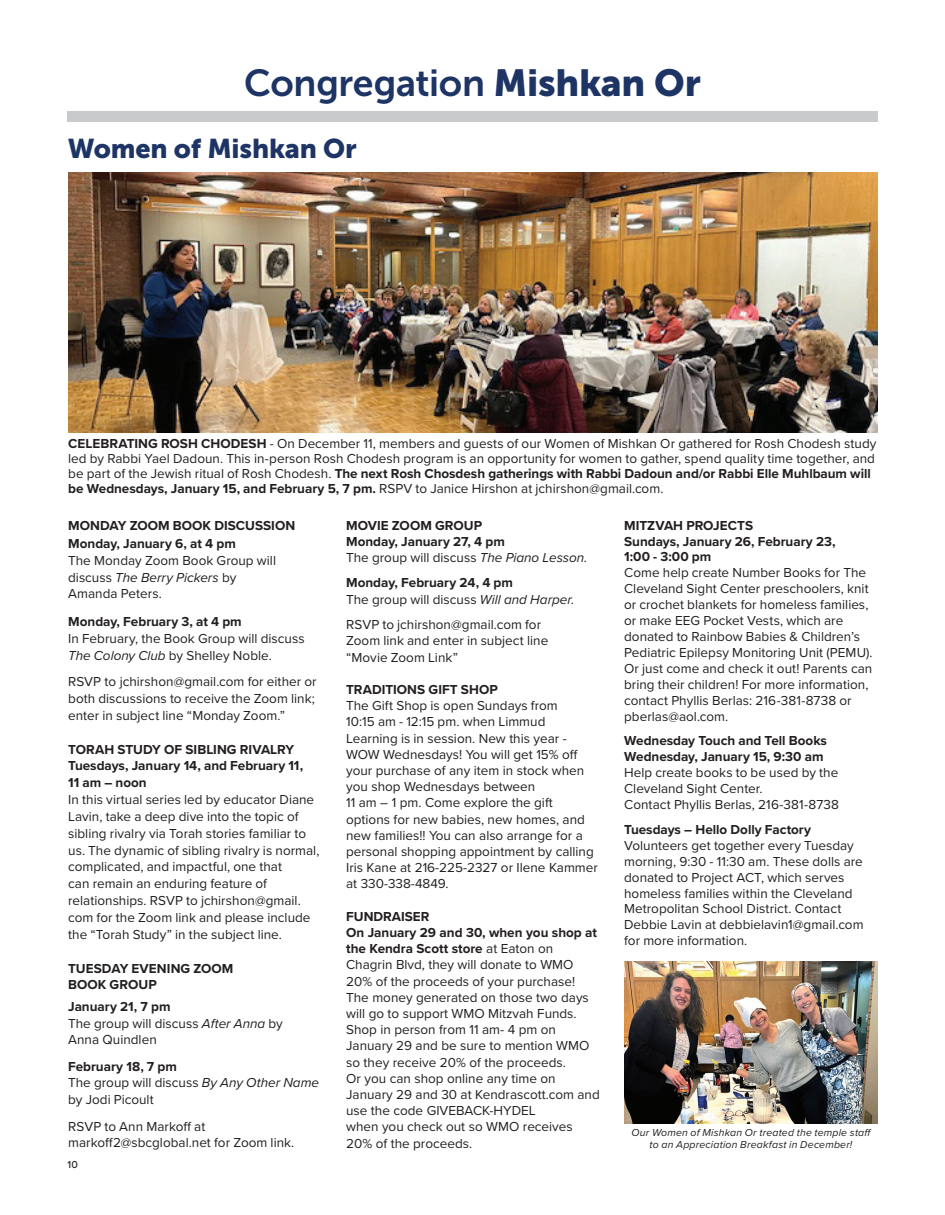
<style>
.page{position:relative;width:945px;height:1215px;background:#fff}
.page>*{position:absolute;margin:0;border:0;box-sizing:border-box;transform-origin:0 0}
.t1{font:37.5px "Museo Sans 700";letter-spacing:-.01em;color:#1d3465}
.t2{font:27px "Museo Sans 900";letter-spacing:-.005em;color:#1d3465}
.t3{font:13.5px/16.2px "Proxima Nova";color:#231f20}
.t4{font:700 13.5px/16.8px "Proxima Nova";color:#231f20}
.t5{font:italic 10.5px/12px "Proxima Nova";letter-spacing:.02em;color:#231f20;text-align:center}
.t6{font:500 10.5px "Proxima Nova";color:#231f20}
.s1{font-family:"Museo Sans 900"}
.s2{font-weight:700}
.s3{font-weight:400}
.s4{font-weight:400;font-style:italic}
.s5{font-style:italic}
</style>
<div class="page">
<div style="left:67px;top:111px;width:811px;height:11px;background:#c9cacc"></div>
<img style="left:68px;top:172px;width:809px;height:260px">
<img style="left:624px;top:962px;width:254px;height:161px">
<h1 class="t1" style="left:244px;top:62px;width:458px">Congregation <span class="s1">Mishkan Or</span></h1>
<h2 class="t2" style="left:68px;top:133px;width:291px">Women of Mishkan Or</h2>
<p class="t3" style="left:68px;top:435px;width:810px;line-height:15px"><span class="s2">CELEBRATING ROSH CHODESH</span> - On December 11, members and guests of our Women of Mishkan Or gathered for Rosh Chodesh study led by Rabbi Yael Dadoun. This in-person Rosh Chodesh program is an opportunity for women to gather, spend quality time together, and be part of the Jewish ritual of Rosh Chodesh. <span class="s2">The next Rosh Chosdesh gatherings with Rabbi Dadoun and/or Rabbi Elle Muhlbaum will be Wednesdays, January 15, and February 5, 7 pm.</span> RSPV to Janice Hirshon at jchirshon@gmail.com.</p>
<p class="t4" style="left:346px;top:517px;width:242px;line-height:16.2px">MOVIE ZOOM GROUP<br>Monday, January 27, 4 pm<br><span class="s3">The group will discuss</span> <span class="s4">The Piano Lesson</span><span class="s3">.</span></p>
<p class="t4" style="left:346px;top:575px;width:229px;line-height:16.2px">Monday, February 24, 4 pm<br><span class="s3">The group will discuss</span> <span class="s4">Will and Harper</span><span class="s3">.</span></p>
<p class="t3" style="left:346px;top:616px;width:204px">RSVP to jchirshon@gmail.com for<br>Zoom link and enter in subject line “Movie Zoom Link”</p>
<p class="t4" style="left:346px;top:681px;width:153px">TRADITIONS GIFT SHOP</p>
<p class="t3" style="left:346px;top:697px;width:253px">The Gift Shop is open Sundays from<br>10:15 am - 12:15 pm. when Limmud Learning is in session. New this year - WOW Wednesdays! You will get 15% off your purchase of any item in stock when you shop Wednesdays between<br>11 am – 1 pm. Come explore the gift options for new babies, new homes, and new families!! You can also arrange for a personal shopping appointment by calling Iris Kane at 216-225-2327 or Ilene Kammer at 330-338-4849.</p>
<p class="t3" style="left:346px;top:908px;width:255px"><span class="s2">FUNDRAISER<br>On January 29 and 30, when you shop at the Kendra Scott store</span> at Eaton on<br>Chagrin Blvd, they will donate to WMO<br>20% of the proceeds of your purchase!<br>The money generated on those two days will go to support WMO Mitzvah Funds.<br>Shop in person from 11 am- 4 pm on<br>January 29 and be sure to mention WMO so they receive 20% of the proceeds.<br>Or you can shop online any time on<br>January 29 and 30 at Kendrascott.com and use the code GIVEBACK-HYDEL<br>when you check out so WMO receives<br>20% of the proceeds.</p>
<p class="t4" style="left:68px;top:516px;width:229px;line-height:18.3px">MONDAY ZOOM BOOK DISCUSSION<br>Monday, January 6, at 4 pm</p>
<p class="t3" style="left:68px;top:551px;width:209px;line-height:16.8px">The Monday Zoom Book Group will discuss <span class="s5">The Berry Pickers</span> by<br>Amanda Peters.</p>
<p class="t4" style="left:68px;top:613px;width:175px">Monday, February 3, at 4 pm</p>
<p class="t3" style="left:68px;top:630px;width:238px;line-height:16.8px">In February, the Book Group will discuss<br><span class="s5">The Colony Club</span> by Shelley Noble.</p>
<p class="t3" style="left:68px;top:673px;width:250px;line-height:16.8px">RSVP to jchirshon@gmail.com for either or both discussions to receive the Zoom link; enter in subject line “Monday Zoom.”</p>
<p class="t4" style="left:68px;top:740px;width:236px">TORAH STUDY OF SIBLING RIVALRY<br>Tuesdays, January 14, and February 11,<br>11 am – noon</p>
<p class="t3" style="left:68px;top:791px;width:253px;line-height:16.8px">In this virtual series led by educator Diane Lavin, take a deep dive into the topic of sibling rivalry via Torah stories familiar to us. The dynamic of sibling rivalry is normal, complicated, and impactful, one that<br>can remain an enduring feature of relationships. RSVP to jchirshon@gmail. com for the Zoom link and please include the “Torah Study” in the subject line.</p>
<p class="t4" style="left:68px;top:959px;width:167px">TUESDAY EVENING ZOOM<br>BOOK GROUP</p>
<p class="t3" style="left:68px;top:997px;width:216px;line-height:16.8px"><span class="s2">January 21, 7 pm<br></span>The group will discuss <span class="s5">After Anna</span> by<br>Anna Quindlen</p>
<p class="t3" style="left:68px;top:1057px;width:253px;line-height:16.8px"><span class="s2">February 18, 7 pm<br></span>The group will discuss <span class="s5">By Any Other Name </span>by Jodi Picoult</p>
<p class="t3" style="left:68px;top:1117px;width:228px;line-height:16.8px">RSVP to Ann Markoff at markoff2@sbcglobal.net for Zoom link.</p>
<p class="t4" style="left:624px;top:517px;width:213px;line-height:15.9px">MITZVAH PROJECTS<br>Sundays, January 26, February 23,<br>1:00 - 3:00 pm</p>
<p class="t3" style="left:624px;top:564px;width:250px">Come help create Number Books for The Cleveland Sight Center preschoolers, knit or crochet blankets for homeless families, or make EEG Pocket Vests, which are donated to Rainbow Babies &amp; Children’s Pediatric Epilepsy Monitoring Unit (PEMU).<br>Or just come and check it out! Parents can bring their children! For more information, contact Phyllis Berlas: 216-381-8738 or pberlas@aol.com.</p>
<p class="t4" style="left:624px;top:733px;width:204px;line-height:15.9px">Wednesday Touch and Tell Books<br>Wednesday, January 15, 9:30 am</p>
<p class="t3" style="left:624px;top:764px;width:216px">Help create books to be used by the<br>Cleveland Sight Center.<br>Contact Phyllis Berlas, 216-381-8738</p>
<p class="t4" style="left:624px;top:821px;width:188px">Tuesdays – Hello Dolly Factory</p>
<p class="t3" style="left:624px;top:837px;width:241px">Volunteers get together every Tuesday morning, 9:30 - 11:30 am. These dolls are donated to Project ACT, which serves homeless families within the Cleveland Metropolitan School District. Contact Debbie Lavin at debbielavin1@gmail.com for more information.</p>
<p class="t5" style="left:632px;top:1126px;width:242px">Our Women of Mishkan Or treated the temple staff to an Appreciation Breakfast in December!</p>
<p class="t6" style="left:68px;top:1156px;width:12px">10</p>
</div>
